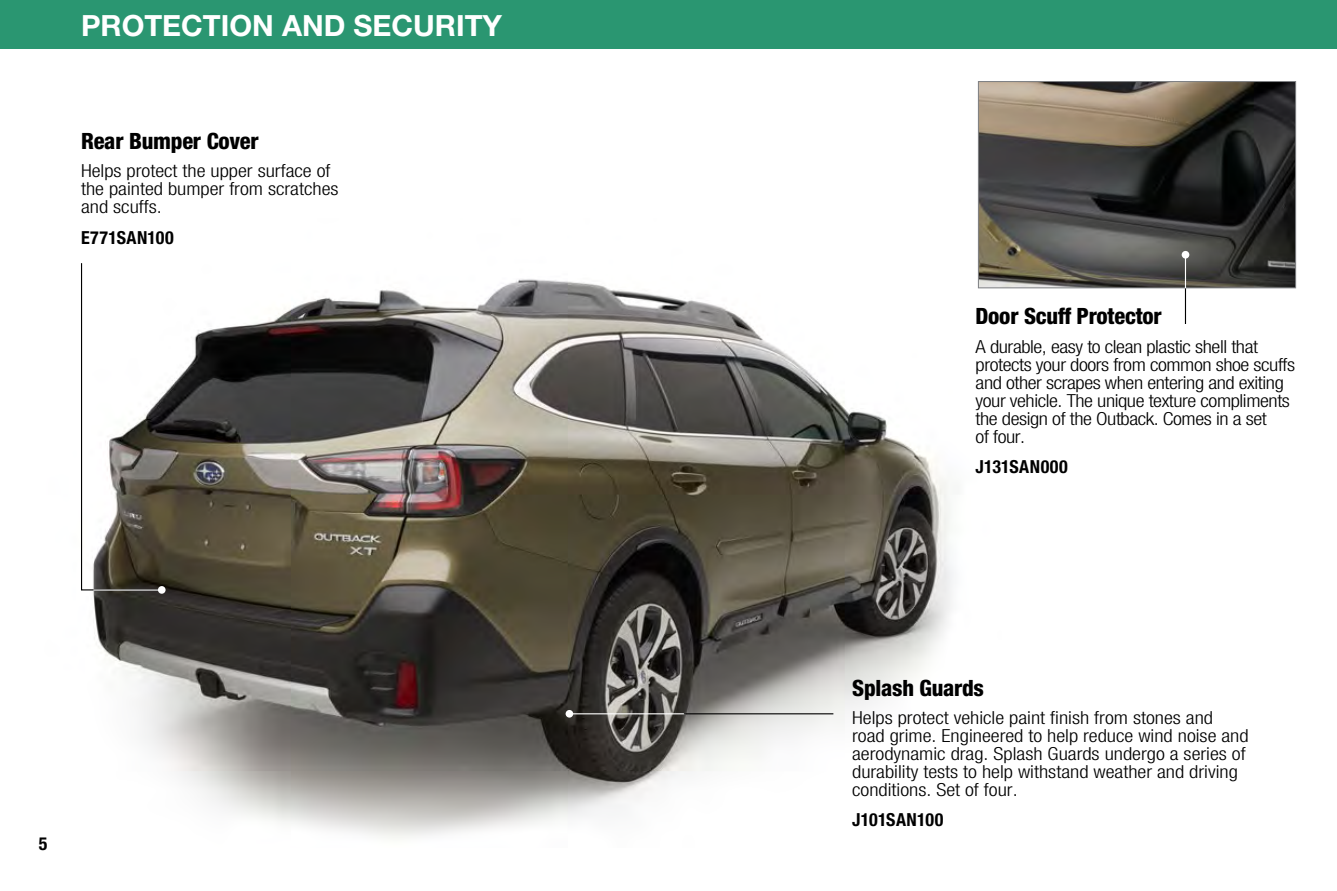
<style>
.page{position:relative;width:1337px;height:891px;background:#fff}
.page>*{position:absolute;margin:0;border:0;box-sizing:border-box;transform-origin:0 0}
.t1{font:700 29.25px "Helvetica Neue";color:#fff}
.t2{font:800 condensed 22.5px "Helvetica Neue";letter-spacing:-.01em;color:#000}
.t3{font:300 condensed 18px/18px "Helvetica Neue";color:#000;scale:1.15 1}
.t4{font:300 condensed 18px/18px "Helvetica Neue";letter-spacing:-.02em;color:#000;scale:1.15 1}
.t5{font:700 condensed 18px "Helvetica Neue";letter-spacing:.025em;color:#000}
</style>
<div class="page">
<img style="left:93px;top:219px;width:925px;height:620px">
<svg style="left:81px;top:262px;width:81px;height:329px"></svg>
<div style="left:158px;top:586px;width:8px;height:8px;background:#fff;border-radius:50%"></div>
<hr style="left:93px;top:590px;width:67px;height:1px;background:#fff">
<div style="left:0;top:0;width:1336px;height:49px;background:#2a9671"></div>
<img style="left:980px;top:83px;width:314px;height:203px">
<div style="left:978px;top:81px;width:318px;height:207px;border:1px solid #808285"></div>
<hr style="left:570px;top:713px;width:115px;height:1px;background:#fff">
<div style="left:565px;top:710px;width:8px;height:8px;background:#fff;border-radius:50%"></div>
<hr style="left:684px;top:713px;width:149px;height:1px;background:#000">
<hr style="left:1184px;top:288px;width:2px;height:36px;background:#000">
<hr style="left:1184px;top:255px;width:2px;height:33px;background:#fff">
<div style="left:1181px;top:251px;width:8px;height:8px;background:#fff;border-radius:50%"></div>
<h1 class="t1" style="left:81px;top:7px;width:422px">PROTECTION AND SECURITY</h1>
<p class="t2" style="left:81px;top:127px;width:179px">Rear Bumper Cover</p>
<p class="t3" style="left:81px;top:162px;width:225px">Helps protect the upper surface of the painted bumper from scratches and scuffs.</p>
<p class="t5" style="left:81px;top:227px;width:94px">E771SAN100</p>
<p class="t5" style="left:39px;top:833px;width:10px">5</p>
<p class="t2" style="left:975px;top:302px;width:188px">Door Scuff Protector</p>
<p class="t4" style="left:975px;top:337px;width:279px">A durable, easy to clean plastic shell that protects your doors from common shoe scuffs and other scrapes when entering and exiting your vehicle. The unique texture compliments the design of the Outback. Comes in a set<br>of four.</p>
<p class="t5" style="left:975px;top:456px;width:94px">J131SAN000</p>
<p class="t2" style="left:852px;top:674px;width:133px">Splash Guards</p>
<p class="t3" style="left:852px;top:708px;width:346px">Helps protect vehicle paint finish from stones and road grime. Engineered to help reduce wind noise and aerodynamic drag. Splash Guards undergo a series of durability tests to help withstand weather and driving conditions. Set of four.</p>
<p class="t5" style="left:852px;top:809px;width:93px">J101SAN100</p>
</div>
